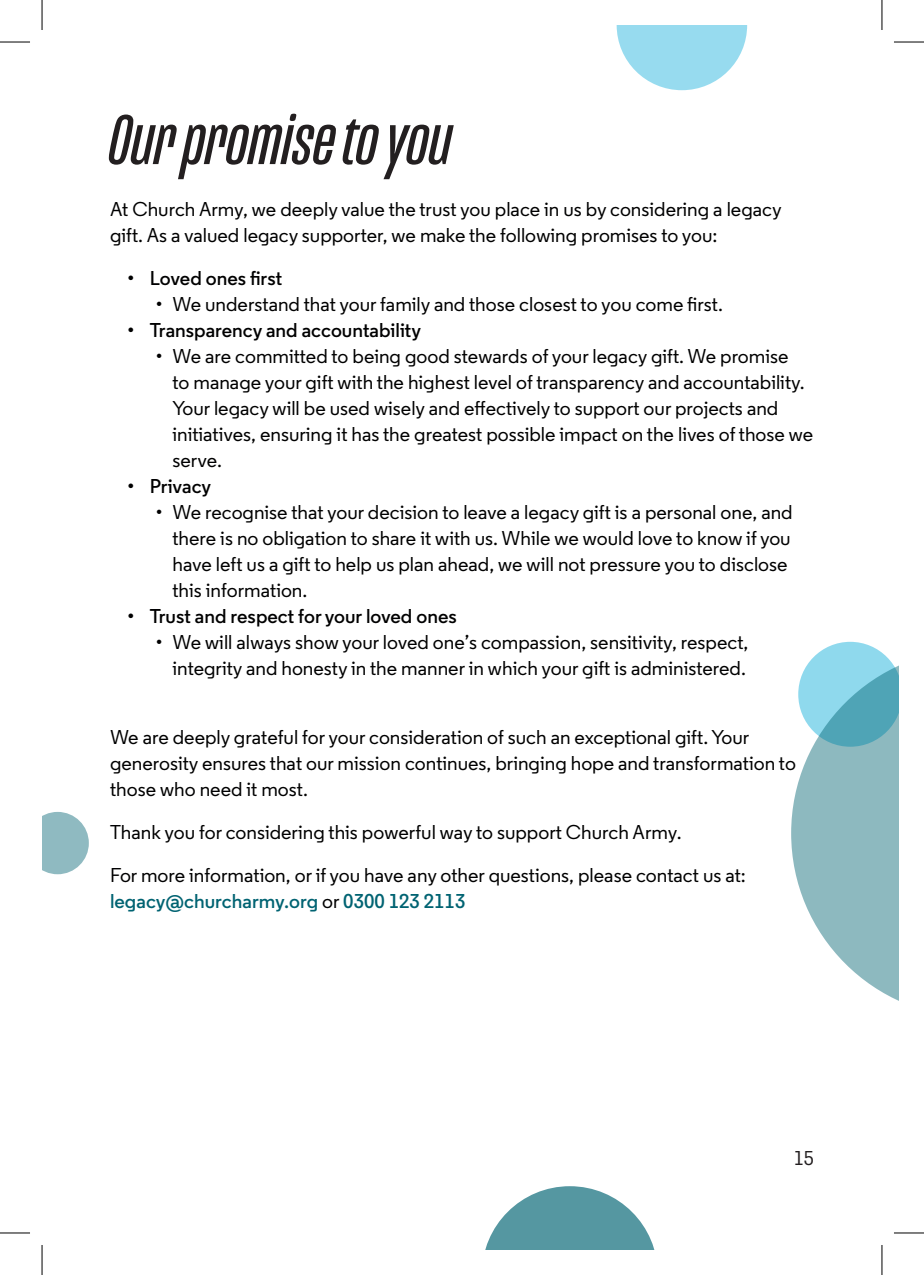
<style>
.page{position:relative;width:924px;height:1275px;background:#fff}
.page>*{position:absolute;margin:0;border:0;box-sizing:border-box;transform-origin:0 0}
.t1{font:italic 72px "Mongoose";color:#231f20}
.t2{font:500 20px/26px "Regular";color:#000001}
.t3{font:600 20px "Regular";color:#000001}
.t4{font:600 20px "Regular";color:#006372}
.t5{font:500 20px "Regular";color:#231f20}
.s1{font-weight:500;color:#000001}
</style>
<div class="page">
<svg style="left:42px;top:812px;width:47px;height:62px;background:#a0c4ca"></svg>
<svg style="left:791px;top:642px;width:107px;height:359px"></svg>
<svg style="left:485px;top:1186px;width:170px;height:64px"></svg>
<svg style="left:616px;top:25px;width:130px;height:65px"></svg>
<hr style="left:0;top:42px;width:30px;height:1px;background:#000">
<hr style="left:893px;top:42px;width:30px;height:1px;background:#000">
<hr style="left:0;top:1232px;width:30px;height:1px;background:#000">
<hr style="left:893px;top:1232px;width:30px;height:1px;background:#000">
<hr style="left:42px;top:0;width:1px;height:30px;background:#000">
<hr style="left:42px;top:1245px;width:1px;height:30px;background:#000">
<hr style="left:881px;top:0;width:1px;height:30px;background:#000">
<hr style="left:881px;top:1245px;width:1px;height:30px;background:#000">
<h1 class="t1" style="left:110px;top:99px;width:344px">Our promise to you</h1>
<p class="t2" style="left:110px;top:196px;width:672px">At Church Army, we deeply value the trust you place in us by considering a legacy gift. As a valued legacy supporter, we make the following promises to you:</p>
<p class="t3" style="left:127px;top:265px;width:156px">• Loved ones first</p>
<p class="t2" style="left:155px;top:291px;width:568px">• We understand that your family and those closest to you come first.</p>
<p class="t3" style="left:127px;top:317px;width:295px">• Transparency and accountability</p>
<p class="t2" style="left:172px;top:343px;width:642px;text-indent:-17px">• We are committed to being good stewards of your legacy gift. We promise<br>to manage your gift with the highest level of transparency and accountability.<br>Your legacy will be used wisely and effectively to support our projects and initiatives, ensuring it has the greatest possible impact on the lives of those we serve.</p>
<p class="t3" style="left:127px;top:473px;width:86px">• Privacy</p>
<p class="t2" style="left:172px;top:499px;width:621px;text-indent:-17px">• We recognise that your decision to leave a legacy gift is a personal one, and there is no obligation to share it with us. While we would love to know if you have left us a gift to help us plan ahead, we will not pressure you to disclose this information.</p>
<p class="t3" style="left:127px;top:603px;width:331px">• Trust and respect for your loved ones</p>
<p class="t2" style="left:155px;top:629px;width:594px;text-align:right">• We will always show your loved one’s compassion, sensitivity, respect, integrity and honesty in the manner in which your gift is administered.</p>
<p class="t2" style="left:110px;top:724px;width:687px">We are deeply grateful for your consideration of such an exceptional gift. Your generosity ensures that our mission continues, bringing hope and transformation to those who need it most.</p>
<p class="t2" style="left:110px;top:810px;width:637px;line-height:43px">Thank you for considering this powerful way to support Church Army.<br>For more information, or if you have any other questions, please contact us at:</p>
<p class="t4" style="left:110px;top:888px;width:356px">legacy@churcharmy.org <span class="s1">or</span> 0300 123 2113</p>
<p class="t5" style="left:793px;top:1145px;width:22px">15</p>
</div>
